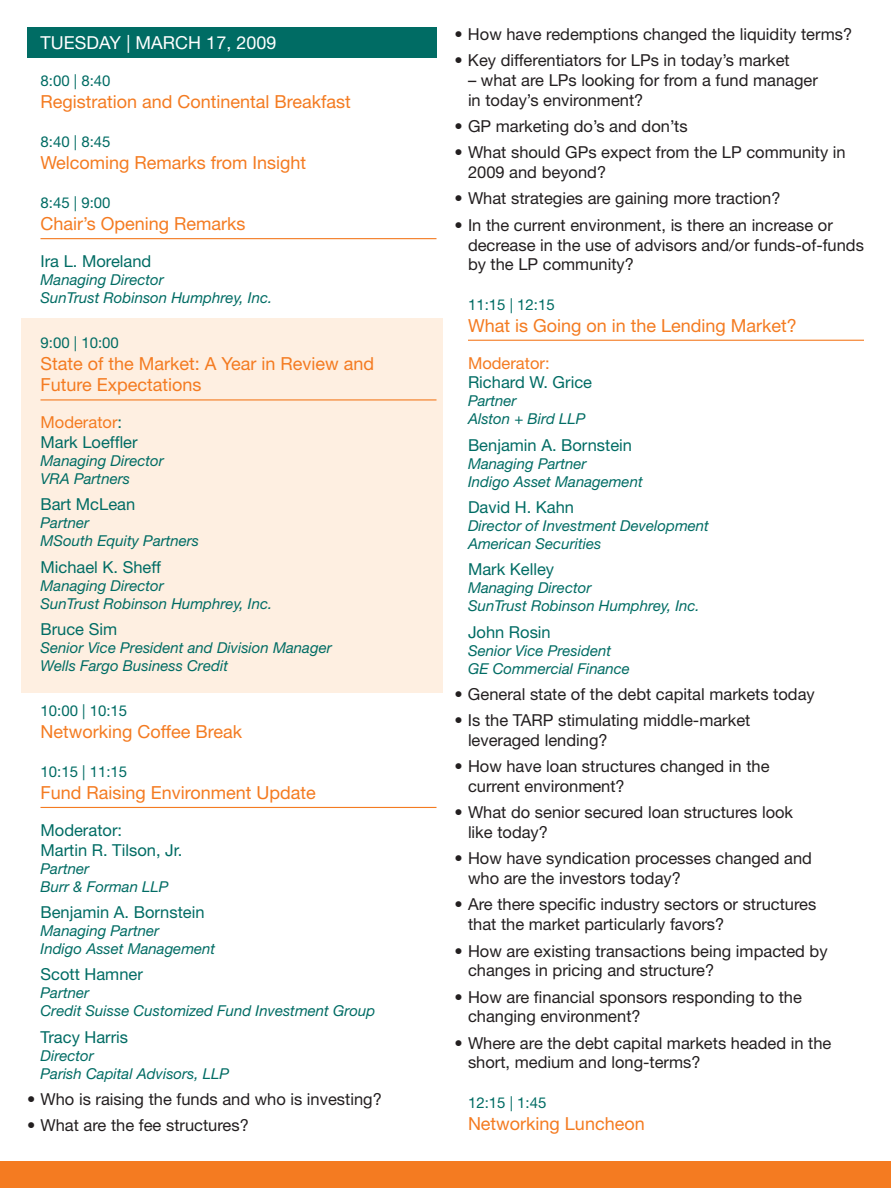
<style>
.page{position:relative;width:891px;height:1188px;background:#fff}
.page>*{position:absolute;margin:0;border:0;box-sizing:border-box;transform-origin:0 0}
.t1{font:18px/21.6px "Helvetica Neue";color:#f47b21}
.t2{font:17.85px "Helvetica Neue";letter-spacing:.005em;color:#fff}
.t3{font:16.5px/19.8px "Helvetica Neue";color:#231f20}
.t4{font:16.5px/19.8px "Helvetica Neue";color:#006c64}
.t5{font:16.5px "Helvetica Neue";color:#f47b21}
.t6{font:italic 15px/18px "Helvetica Neue";color:#006c64}
.t7{font:15px "Helvetica Neue";color:#006c64}
.s1{color:#f47b21}
</style>
<div class="page">
<div style="left:21px;top:318px;width:421px;height:374px;background:#feefe1"></div>
<hr style="left:40px;top:238px;width:396px;height:1px;background:#f47b21">
<hr style="left:40px;top:399px;width:396px;height:1px;background:#f47b21">
<hr style="left:40px;top:807px;width:396px;height:1px;background:#f47b21">
<hr style="left:468px;top:340px;width:396px;height:1px;background:#f47b21">
<div style="left:0;top:1161px;width:891px;height:27px;background:#f47b21"></div>
<div style="left:27px;top:27px;width:409px;height:30px;background:#006c64"></div>
<p class="t2" style="left:40px;top:32px;width:124px">Tu esday | March</p>
<p class="t2" style="left:206px;top:32px;width:72px">17, 2009</p>
<p class="t7" style="left:40px;top:72px;width:72px">8:00 | 8:40</p>
<p class="t1" style="left:40px;top:90px;width:312px">Registration and Continental Breakfast</p>
<p class="t7" style="left:40px;top:133px;width:72px">8:40 | 8:45</p>
<p class="t1" style="left:40px;top:151px;width:267px">Welcoming Remarks from Insight</p>
<p class="t7" style="left:40px;top:194px;width:72px">8:45 | 9:00</p>
<p class="t1" style="left:40px;top:213px;width:207px">Chair’s Opening Remarks</p>
<p class="t4" style="left:40px;top:251px;width:112px">Ira L. Moreland</p>
<p class="t6" style="left:40px;top:271px;width:233px">Managing Director<br>SunTrust Robinson Humphrey, Inc.</p>
<p class="t7" style="left:40px;top:334px;width:80px">9:00 | 10:00</p>
<p class="t1" style="left:40px;top:352px;width:335px">State of the Market: A Year in Review and<br>Future Expectations</p>
<p class="t4" style="left:40px;top:412px;width:99px"><span class="s1">Moderator</span>:<br>Mark Loeffler</p>
<p class="t6" style="left:40px;top:452px;width:125px">Managing Director<br>VRA Partners</p>
<p class="t4" style="left:40px;top:494px;width:96px">Bart McLean</p>
<p class="t6" style="left:40px;top:514px;width:160px">Partner<br>MSouth Equity Partners</p>
<p class="t4" style="left:40px;top:557px;width:122px">Michael K. Sheff</p>
<p class="t6" style="left:40px;top:576px;width:233px">Managing Director<br>SunTrust Robinson Humphrey, Inc.</p>
<p class="t4" style="left:40px;top:619px;width:78px">Bruce Sim</p>
<p class="t6" style="left:40px;top:638px;width:293px">Senior Vice President and Division Manager<br>Wells Fargo Business Credit</p>
<p class="t7" style="left:40px;top:702px;width:88px">10:00 | 10:15</p>
<p class="t1" style="left:40px;top:720px;width:203px">Networking Coffee Break</p>
<p class="t7" style="left:40px;top:763px;width:88px">10:15 | 11:15</p>
<p class="t1" style="left:40px;top:781px;width:277px">Fund Raising Environment Update</p>
<p class="t4" style="left:40px;top:820px;width:143px">Moderator:<br>Martin R. Tilson, Jr.</p>
<p class="t6" style="left:40px;top:859px;width:130px">Partner<br>Burr &amp; Forman LLP</p>
<p class="t4" style="left:40px;top:902px;width:166px">Benjamin A. Bornstein</p>
<p class="t6" style="left:40px;top:921px;width:176px">Managing Partner<br>Indigo Asset Management</p>
<p class="t4" style="left:40px;top:964px;width:104px">Scott Hamner</p>
<p class="t6" style="left:40px;top:984px;width:336px">Partner<br>Credit Suisse Customized Fund Investment Group</p>
<p class="t4" style="left:40px;top:1027px;width:89px">Tracy Harris</p>
<p class="t6" style="left:40px;top:1046px;width:190px">Director<br>Parish Capital Advisors, LLP</p>
<p class="t3" style="left:27px;top:1089px;width:356px">• Who is raising the funds and who is investing?</p>
<p class="t3" style="left:27px;top:1115px;width:223px">• What are the fee structures?</p>
<p class="t3" style="left:454px;top:24px;width:399px">• How have redemptions changed the liquidity terms?</p>
<p class="t3" style="left:454px;top:50px;width:337px">• Key differentiators for LPs in today’s market</p>
<p class="t3" style="left:468px;top:70px;width:351px">– what are LPs looking for from a fund manager in today’s environment?</p>
<p class="t3" style="left:455px;top:116px;width:235px">• GP marketing do’s and don’ts</p>
<p class="t3" style="left:468px;top:142px;width:379px;text-indent:-13px">• What should GPs expect from the LP community in<br>2009 and beyond?</p>
<p class="t3" style="left:455px;top:189px;width:328px">• What strategies are gaining more traction?</p>
<p class="t3" style="left:468px;top:215px;width:398px;text-indent:-13px">• In the current environment, is there an increase or decrease in the use of advisors and/or funds-of-funds by the LP community?</p>
<p class="t7" style="left:468px;top:296px;width:88px">11:15 | 12:15</p>
<p class="t1" style="left:468px;top:314px;width:330px">What is Going on in the Lending Market?</p>
<p class="t5" style="left:468px;top:353px;width:83px">Moderator:</p>
<p class="t4" style="left:468px;top:372px;width:126px">Richard W. Grice</p>
<p class="t6" style="left:468px;top:392px;width:119px">Partner<br>Alston + Bird LLP</p>
<p class="t4" style="left:468px;top:435px;width:166px">Benjamin A. Bornstein</p>
<p class="t6" style="left:468px;top:454px;width:176px">Managing Partner<br>Indigo Asset Management</p>
<p class="t4" style="left:468px;top:497px;width:108px">David H. Kahn</p>
<p class="t6" style="left:468px;top:516px;width:242px">Director of Investment Development<br>American Securities</p>
<p class="t4" style="left:468px;top:559px;width:88px">Mark Kelley</p>
<p class="t6" style="left:468px;top:579px;width:233px">Managing Director<br>SunTrust Robinson Humphrey, Inc.</p>
<p class="t4" style="left:468px;top:622px;width:84px">John Rosin</p>
<p class="t6" style="left:468px;top:641px;width:163px">Senior Vice President<br>GE Commercial Finance</p>
<p class="t3" style="left:454px;top:684px;width:362px">• General state of the debt capital markets today</p>
<p class="t3" style="left:468px;top:710px;width:284px;text-indent:-14px">• Is the TARP stimulating middle-market leveraged lending?</p>
<p class="t3" style="left:468px;top:756px;width:303px;text-indent:-13px">• How have loan structures changed in the current environment?</p>
<p class="t3" style="left:468px;top:802px;width:327px;text-indent:-13px">• What do senior secured loan structures look like today?</p>
<p class="t3" style="left:468px;top:848px;width:346px;text-indent:-13px">• How have syndication processes changed and who are the investors today?</p>
<p class="t3" style="left:468px;top:894px;width:350px;text-indent:-13px">• Are there specific industry sectors or structures that the market particularly favors?</p>
<p class="t3" style="left:468px;top:941px;width:361px;text-indent:-13px">• How are existing transactions being impacted by changes in pricing and structure?</p>
<p class="t3" style="left:468px;top:987px;width:336px;text-indent:-13px">• How are financial sponsors responding to the changing environment?</p>
<p class="t3" style="left:468px;top:1033px;width:365px;text-indent:-13px">• Where are the debt capital markets headed in the short, medium and long-terms?</p>
<p class="t7" style="left:468px;top:1094px;width:80px">12:15 | 1:45</p>
<p class="t1" style="left:468px;top:1112px;width:178px">Networking Luncheon</p>
</div>
